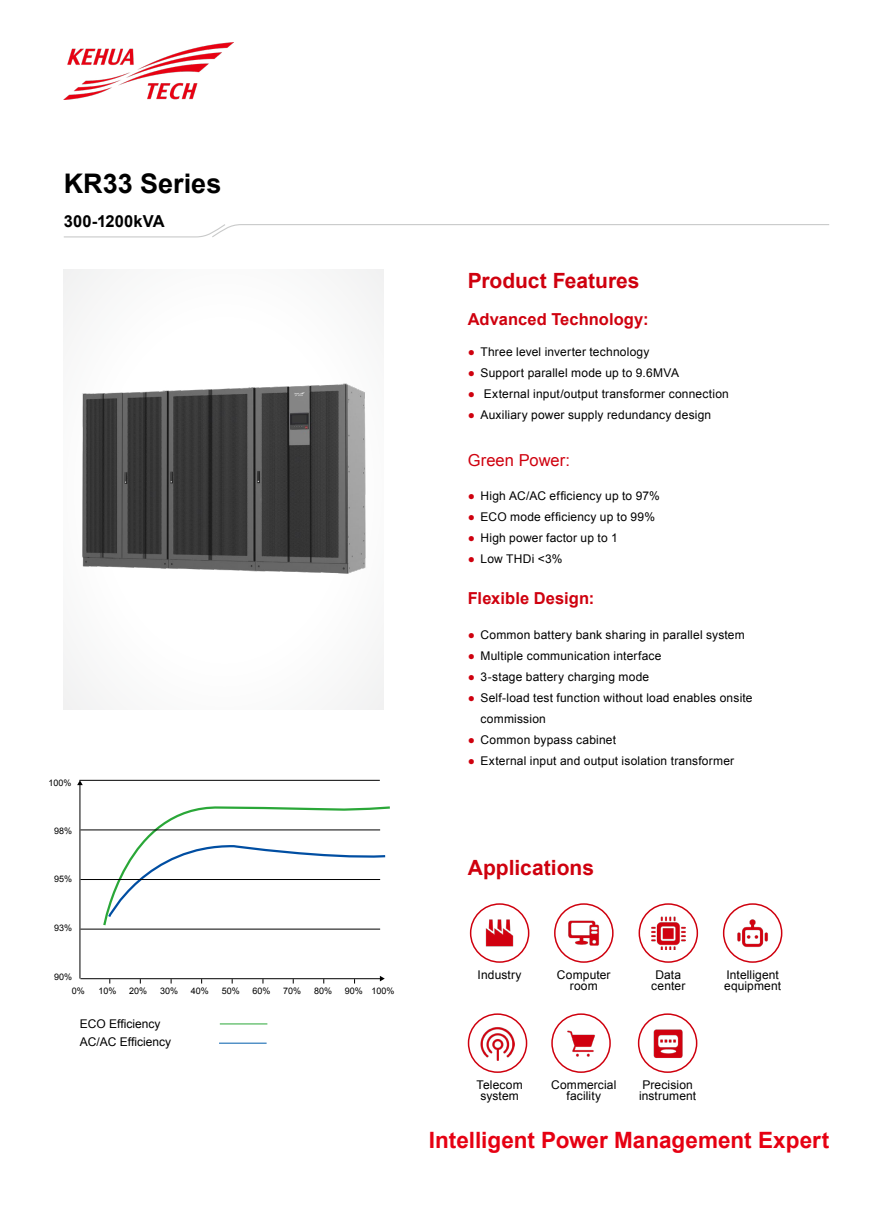
<style>
.page{position:relative;width:893px;height:1212px;background:#fff}
.page>*{position:absolute;margin:0;border:0;box-sizing:border-box;transform-origin:0 0}
.t1{font:700 27px "Arial";color:#000}
.t2{font:700 22.5px "Arial";color:#e60012}
.t3{font:700 21px "Arial";color:#cf000e}
.t4{font:700 16.5px "Arial";letter-spacing:.005em;color:#cf000e}
.t5{font:700 16.5px "Arial";letter-spacing:.005em;color:#000}
.t6{font:16.5px "Arial";letter-spacing:.005em;color:#cf000e}
.t7{font:12px/10.5px "Arial";letter-spacing:.015em;color:#000}
.t8{font:9px "Arial";color:#000}
.s1{color:#cf000e}
</style>
<div class="page">
<img style="left:64px;top:43px;width:169px;height:56px">
<div style="left:64px;top:270px;width:320px;height:440px;background:#fbfbfb"></div>
<svg style="left:64px;top:224px;width:766px;height:14px"></svg>
<div style="left:470px;top:903px;width:59px;height:60px;border:2px solid #cf000e;border-radius:50%"></div>
<img style="left:485px;top:919px;width:29px;height:28px">
<div style="left:554px;top:903px;width:60px;height:60px;border:2px solid #cf000e;border-radius:50%"></div>
<img style="left:568px;top:920px;width:31px;height:26px">
<div style="left:639px;top:903px;width:59px;height:60px;border:2px solid #cf000e;border-radius:50%"></div>
<img style="left:651px;top:916px;width:34px;height:34px">
<div style="left:723px;top:903px;width:59px;height:60px;border:2px solid #cf000e;border-radius:50%"></div>
<img style="left:737px;top:919px;width:31px;height:28px">
<div style="left:468px;top:1013px;width:59px;height:60px;border:2px solid #cf000e;border-radius:50%"></div>
<img style="left:481px;top:1027px;width:33px;height:33px">
<div style="left:551px;top:1013px;width:60px;height:60px;border:2px solid #cf000e;border-radius:50%"></div>
<img style="left:567px;top:1030px;width:28px;height:27px">
<div style="left:638px;top:1013px;width:59px;height:60px;border:2px solid #cf000e;border-radius:50%"></div>
<img style="left:653px;top:1029px;width:30px;height:29px">
<img style="left:63px;top:324px;width:303px;height:250px">
<svg style="left:102px;top:806px;width:288px;height:120px"></svg>
<hr style="left:80px;top:783px;width:1px;height:195px;background:#000">
<hr style="left:80px;top:978px;width:300px;height:1px;background:#000">
<hr style="left:80px;top:929px;width:300px;height:1px;background:#000">
<hr style="left:80px;top:879px;width:300px;height:1px;background:#000">
<hr style="left:80px;top:830px;width:300px;height:1px;background:#000">
<hr style="left:79px;top:780px;width:301px;height:1px;background:#000">
<svg style="left:77px;top:780px;width:6px;height:5px"></svg>
<svg style="left:380px;top:976px;width:5px;height:5px"></svg>
<hr style="left:220px;top:1024px;width:47px;height:1px;background:#2aa738">
<hr style="left:219px;top:1043px;width:48px;height:1px;background:#005cab">
<h1 class="t1" style="left:64px;top:166px;width:159px">KR33 Series</h1>
<h3 class="t5" style="left:64px;top:210px;width:103px">300-1200kVA</h3>
<p class="t8" style="left:48px;top:777px;width:25px">100%</p>
<p class="t8" style="left:54px;top:824px;width:20px">98%</p>
<p class="t8" style="left:54px;top:873px;width:20px">95%</p>
<p class="t8" style="left:54px;top:922px;width:20px">93%</p>
<p class="t8" style="left:54px;top:971px;width:20px">90%</p>
<p class="t8" style="left:72px;top:985px;width:15px">0%</p>
<p class="t8" style="left:98px;top:985px;width:20px">10%</p>
<p class="t8" style="left:129px;top:985px;width:20px">20%</p>
<p class="t8" style="left:160px;top:985px;width:20px">30%</p>
<p class="t8" style="left:191px;top:985px;width:20px">40%</p>
<p class="t8" style="left:222px;top:985px;width:20px">50%</p>
<p class="t8" style="left:252px;top:985px;width:20px">60%</p>
<p class="t8" style="left:283px;top:985px;width:20px">70%</p>
<p class="t8" style="left:314px;top:985px;width:20px">80%</p>
<p class="t8" style="left:345px;top:985px;width:20px">90%</p>
<p class="t7" style="left:80px;top:1015px;width:93px;line-height:18px">ECO Efficiency<br>AC/AC Efficiency</p>
<p class="t8" style="left:371px;top:985px;width:25px">100%</p>
<h3 class="t3" style="left:468px;top:266px;width:173px">Product Features</h3>
<h3 class="t4" style="left:468px;top:308px;width:182px">Advanced Technology:</h3>
<p class="t7" style="left:468px;top:346px;width:183px"><span class="s1">●</span> Three level inverter technology</p>
<p class="t7" style="left:468px;top:367px;width:213px"><span class="s1">●</span> Support parallel mode up to 9.6MVA</p>
<p class="t7" style="left:468px;top:388px;width:263px"><span class="s1">●</span> External input/output transformer connection</p>
<p class="t7" style="left:468px;top:409px;width:245px"><span class="s1">●</span> Auxiliary power supply redundancy design</p>
<h3 class="t6" style="left:468px;top:450px;width:104px">Green Power:</h3>
<p class="t7" style="left:468px;top:491px;width:194px"><span class="s1">●</span> High AC/AC efficiency up to 97%</p>
<p class="t7" style="left:468px;top:512px;width:189px"><span class="s1">●</span> ECO mode efficiency up to 99%</p>
<p class="t7" style="left:468px;top:533px;width:152px"><span class="s1">●</span> High power factor up to 1</p>
<p class="t7" style="left:468px;top:554px;width:96px"><span class="s1">●</span> Low THDi &lt;3%</p>
<h3 class="t4" style="left:468px;top:587px;width:128px">Flexible Design:</h3>
<p class="t7" style="left:468px;top:629px;width:279px"><span class="s1">●</span> Common battery bank sharing in parallel system</p>
<p class="t7" style="left:468px;top:650px;width:195px"><span class="s1">●</span> Multiple communication interface</p>
<p class="t7" style="left:468px;top:671px;width:183px"><span class="s1">●</span> 3-stage battery charging mode</p>
<p class="t7" style="left:480px;top:687px;width:274px;line-height:21px;text-indent:-13px"><span class="s1">●</span> Self-load test function without load enables onsite commission</p>
<p class="t7" style="left:468px;top:734px;width:150px"><span class="s1">●</span> Common bypass cabinet</p>
<p class="t7" style="left:468px;top:755px;width:268px"><span class="s1">●</span> External input and output isolation transformer</p>
<h3 class="t3" style="left:468px;top:854px;width:128px">Applications</h3>
<p class="t7" style="left:478px;top:970px;width:45px">Industry</p>
<p class="t7" style="left:557px;top:970px;width:55px;text-align:center">Computer room</p>
<p class="t7" style="left:651px;top:970px;width:36px;text-align:center">Data center</p>
<p class="t7" style="left:724px;top:970px;width:58px">Intelligent equipment</p>
<p class="t7" style="left:477px;top:1080px;width:48px;text-align:center">Telecom system</p>
<p class="t7" style="left:551px;top:1080px;width:67px;text-align:center">Commercial facility</p>
<p class="t7" style="left:639px;top:1080px;width:59px">Precision instrument</p>
<h2 class="t2" style="left:429px;top:1125px;width:402px">Intelligent Power Management Expert</h2>
</div>
